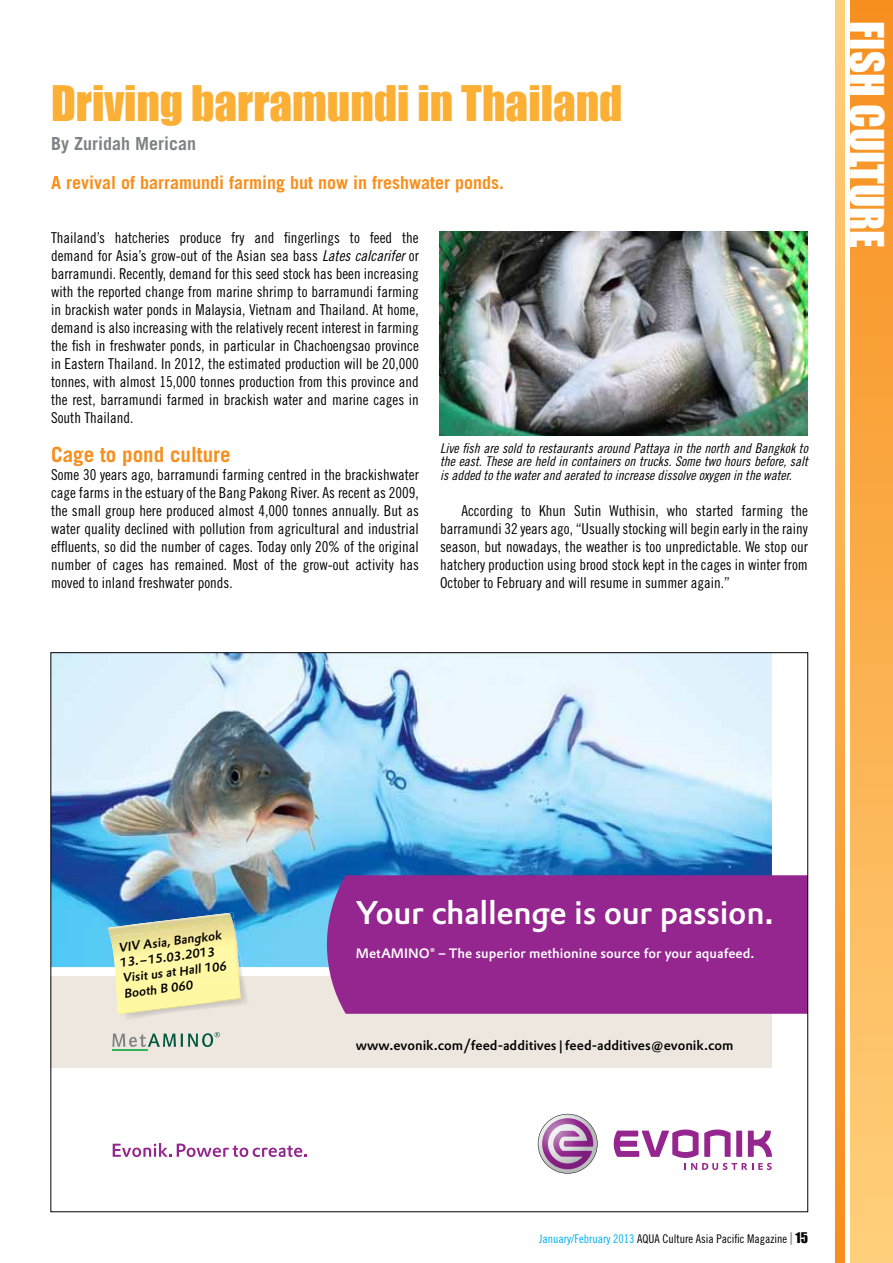
<style>
.page{position:relative;width:893px;height:1263px;background:#fff}
.page>*{position:absolute;margin:0;border:0;box-sizing:border-box;transform-origin:0 0}
.t1{font:45px "Impact";color:#fbaf34}
.t2{font:42.75px "Impact";color:#fff}
.t3{font:500 32.1px "Evonik Prokyon";letter-spacing:-.01em;color:#fff}
.t4{font:700 21px "Trade Gothic LT Std";color:#f78f1e}
.t5{font:700 18px "Trade Gothic LT Std";color:#f78f1e}
.t6{font:700 18px "Trade Gothic LT Std";color:#808285}
.t7{font:15px/18px "Trade Gothic Cond Eighteen";color:#000;text-align:justify}
.t8{font:13.5px/13.5px "Trade Gothic Cond Eighteen Obl";color:#000;text-align:justify}
.t9{font:500 13.35px "Evonik Prokyon";color:#000}
.t10{font:500 13.35px "Evonik Prokyon";color:#fff}
.t11{font:500 12.3px/15.5px "Evonik Prokyon";color:#000}
.t12{font:12px "Trade Gothic Cond Eighteen";color:#000}
.t13{font:9.15px "Helvetica";color:#000}
.s1{font-family:"Trade Gothic Cond Eighteen Obl"}
.s2{color:#00aeef}
.s3{font-family:"Impact";font-size:13.5px;color:#939598}
.s4{font-family:"Impact";font-size:13.5px}
</style>
<div class="page">
<svg style="left:836px;top:0;width:8px;height:1263px;background:#faae4b"></svg>
<div style="left:850px;top:0;width:43px;height:1263px;background:linear-gradient(to bottom,#f78e1d,#ffd07b)"></div>
<img style="left:53px;top:654px;width:753px;height:520px">
<img style="left:440px;top:232px;width:368px;height:204px">
<h1 class="t1" style="left:51px;top:68px;width:573px">Driving barramundi in Thailand</h1>
<p class="t6" style="left:51px;top:133px;width:147px">By Zuridah Merican</p>
<p class="t5" style="left:51px;top:172px;width:455px">A revival of barramundi farming but now in freshwater ponds.</p>
<p class="t7" style="left:51px;top:229px;width:369px">Thailand’s hatcheries produce fry and fingerlings to feed the demand for Asia’s grow-out of the Asian sea bass <span class="s1">Lates calcarifer</span> or barramundi. Recently, demand for this seed stock has been increasing with the reported change from marine shrimp to barramundi farming in brackish water ponds in Malaysia, Vietnam and Thailand. At home, demand is also increasing with the relatively recent interest in farming the fish in freshwater ponds, in particular in Chachoengsao province in Eastern Thailand. In 2012, the estimated production will be 20,000 tonnes, with almost 15,000 tonnes production from this province and the rest, barramundi farmed in brackish water and marine cages in South Thailand.</p>
<h3 class="t4" style="left:51px;top:442px;width:181px">Cage to pond culture</h3>
<p class="t7" style="left:51px;top:466px;width:369px">Some 30 years ago, barramundi farming centred in the brackishwater cage farms in the estuary of the Bang Pakong River. As recent as 2009, the small group here produced almost 4,000 tonnes annually. But as water quality declined with pollution from agricultural and industrial effluents, so did the number of cages. Today only 20% of the original number of cages has remained. Most of the grow-out activity has moved to inland freshwater ponds.</p>
<p class="t8" style="left:440px;top:441px;width:369px">Live fish are sold to restaurants around Pattaya in the north and Bangkok to the east. These are held in containers on trucks. Some two hours before, salt is added to the water and aerated to increase dissolve oxygen in the water.</p>
<p class="t7" style="left:440px;top:502px;width:369px;text-indent:21px">According to Khun Sutin Wuthisin, who started farming the barramundi 32 years ago, “Usually stocking will begin early in the rainy season, but nowadays, the weather is too unpredictable. We stop our hatchery production using brood stock kept in the cages in winter from October to February and will resume in summer again.”</p>
<h2 class="t2" style="left:900px;top:21px;width:228px;rotate:90deg">FISH CULTURE</h2>
<p class="t11" style="left:117px;top:939px;width:105px;rotate:-7deg">VIV Asia, Bangkok</p>
<p class="t11" style="left:119px;top:954px;width:107px;rotate:-7deg">13. – 15.03.2013<br>Visit us at Hall 106<br>Booth B 060</p>
<h3 class="t3" style="left:356px;top:887px;width:420px">Your challenge is our passion.</h3>
<p class="t10" style="left:356px;top:943px;width:400px">MetAMINO® – The superior methionine source for your aquafeed.</p>
<p class="t9" style="left:356px;top:1034px;width:379px">www.evonik.com/feed-additives | feed-additives@evonik.com</p>
<p class="t13" style="left:737px;top:1227px;width:68px">18.12.12 08:48</p>
<p class="t12" style="left:539px;top:1231px;width:270px"><span class="s2">January/February 2013</span> AQUA Culture Asia Pacific Magazine <span class="s3">|</span> <span class="s4">15</span></p>
</div>
